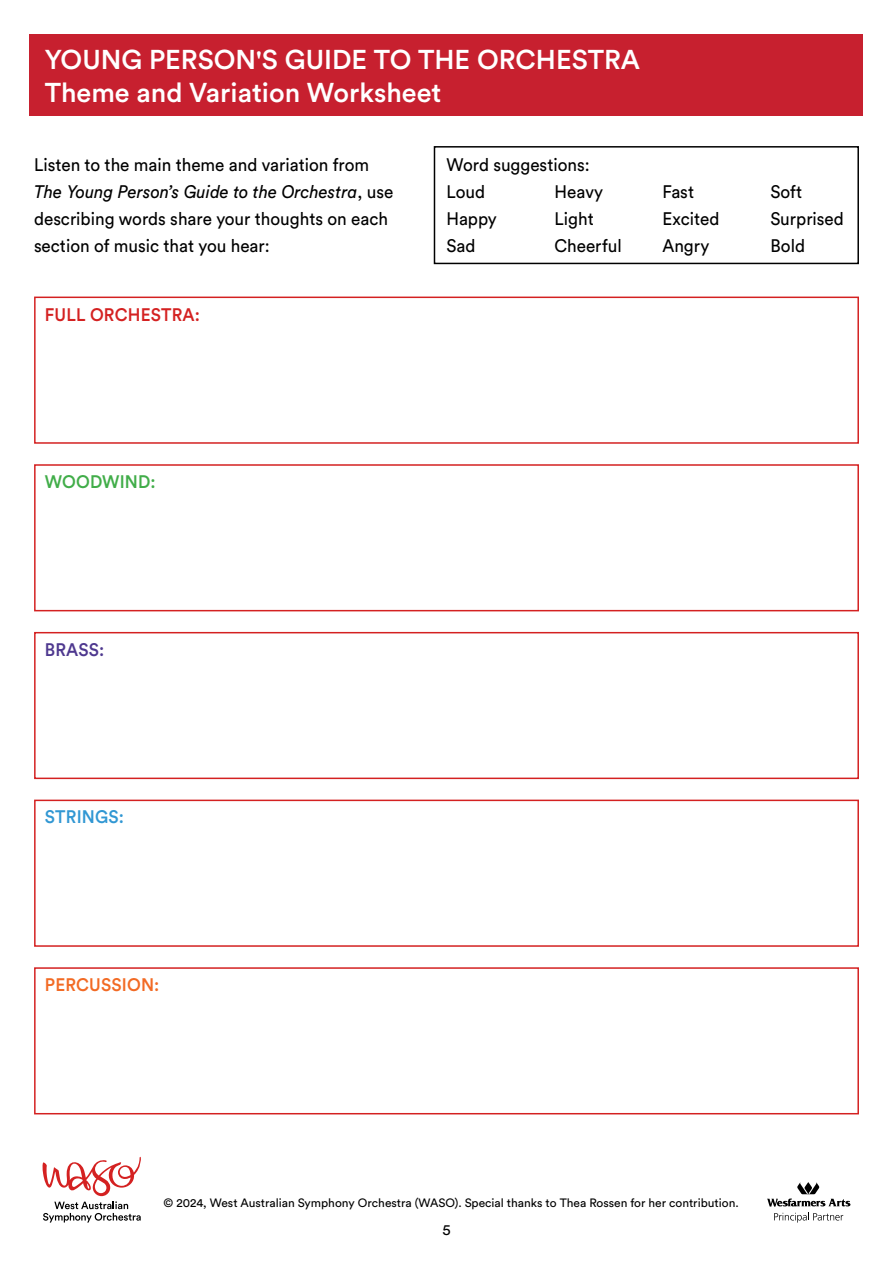
<style>
.page{position:relative;width:893px;height:1263px;background:#fff}
.page>*{position:absolute;margin:0;border:0;box-sizing:border-box;transform-origin:0 0}
.t1{font:500 27px/33px "Circular Std";color:#fff}
.t2{font:18px/27px "Circular Std";color:#000;scale:.95 1}
.t3{font:500 18px "Circular Std";letter-spacing:.01em;color:#d42121;scale:.95 1}
.t4{font:500 18px "Circular Std";letter-spacing:.01em;color:#f26a24;scale:.95 1}
.t5{font:500 18px "Circular Std";letter-spacing:.01em;color:#41ad49;scale:.95 1}
.t6{font:500 18px "Circular Std";letter-spacing:.01em;color:#3197d3;scale:.95 1}
.t7{font:500 18px "Circular Std";letter-spacing:.01em;color:#4e388f;scale:.95 1}
.t8{font:15px "Circular Std";color:#000}
.t9{font:12px "Circular Std";color:#000}
.s1{font-style:italic}
</style>
<div class="page">
<svg style="left:774px;top:1212px;width:69px;height:10px"></svg>
<svg style="left:767px;top:1182px;width:83px;height:24px"></svg>
<svg style="left:43px;top:1157px;width:98px;height:65px"></svg>
<div style="left:30px;top:34px;width:833px;height:82px;background:#c7202f"></div>
<div style="left:434px;top:146px;width:425px;height:118px;border:2px solid #000"></div>
<div style="left:34px;top:297px;width:825px;height:147px;border:2px solid #d42121"></div>
<div style="left:34px;top:464px;width:825px;height:147px;border:2px solid #d42121"></div>
<div style="left:34px;top:632px;width:825px;height:147px;border:2px solid #d42121"></div>
<div style="left:34px;top:800px;width:825px;height:147px;border:2px solid #d42121"></div>
<div style="left:34px;top:967px;width:825px;height:147px;border:2px solid #d42121"></div>
<h1 class="t1" style="left:45px;top:43px;width:597px">YOUNG PERSON'S GUIDE TO THE ORCHESTRA<br>Theme and Variation Worksheet</h1>
<p class="t2" style="left:34px;top:151px;width:380px">Listen to the main theme and variation from <span class="s1">The Young Person’s Guide to the Orchestra</span>, use describing words share your thoughts on each section of music that you hear:</p>
<p class="t3" style="left:45px;top:303px;width:165px">FULL ORCHESTRA:</p>
<p class="t2" style="left:446px;top:151px;width:152px">Word suggestions:<br>Loud</p>
<p class="t2" style="left:554px;top:178px;width:53px">Heavy</p>
<p class="t2" style="left:662px;top:178px;width:35px">Fast</p>
<p class="t2" style="left:770px;top:178px;width:35px">Soft</p>
<p class="t2" style="left:446px;top:205px;width:55px">Happy</p>
<p class="t2" style="left:554px;top:205px;width:43px">Light</p>
<p class="t2" style="left:662px;top:205px;width:61px">Excited</p>
<p class="t2" style="left:770px;top:205px;width:79px">Surprised</p>
<p class="t2" style="left:446px;top:232px;width:32px">Sad</p>
<p class="t2" style="left:554px;top:232px;width:72px">Cheerful</p>
<p class="t2" style="left:662px;top:232px;width:51px">Angry</p>
<p class="t2" style="left:770px;top:232px;width:38px">Bold</p>
<p class="t5" style="left:45px;top:470px;width:118px">WOODWIND:</p>
<p class="t7" style="left:45px;top:638px;width:64px">BRASS:</p>
<p class="t6" style="left:45px;top:806px;width:85px">STRINGS:</p>
<p class="t4" style="left:45px;top:973px;width:122px">PERCUSSION:</p>
<p class="t9" style="left:164px;top:1196px;width:577px">© 2024, West Australian Symphony Orchestra (WASO). Special thanks to Thea Rossen for her contribution.</p>
<p class="t8" style="left:442px;top:1220px;width:10px">5</p>
</div>
